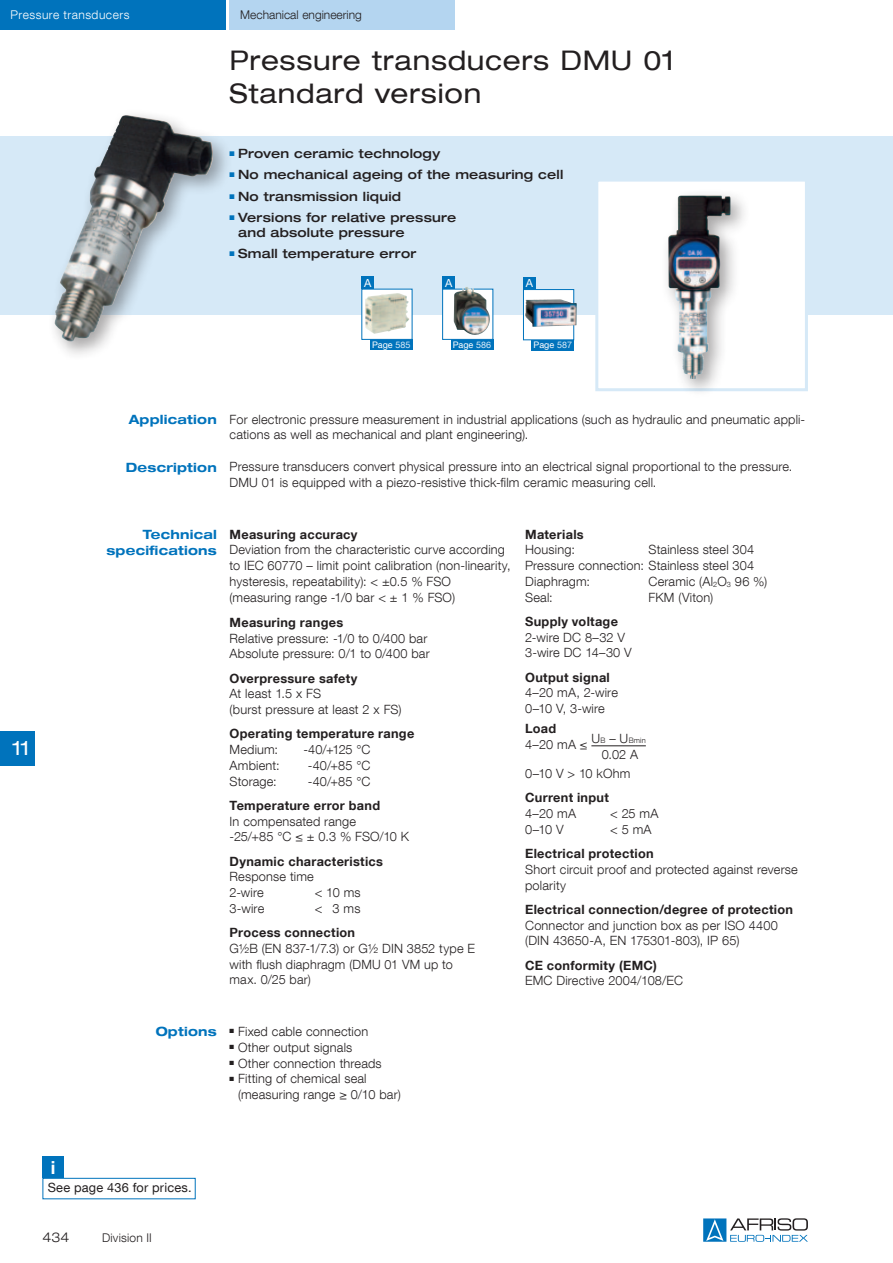
<style>
.page{position:relative;width:893px;height:1263px;background:#fff}
.page>*{position:absolute;margin:0;border:0;box-sizing:border-box;transform-origin:0 0}
.t1{font:expanded 27px/33px "Helvetica Neue LT Com";letter-spacing:.03em;color:#231f20}
.t2{font:expanded 19.5px "Helvetica Neue LT Com";color:#fff}
.t3{font:700 18px "Helvetica Neue LT Com";color:#fff}
.t4{font:300 expanded 13.5px "Helvetica Neue LT Com";color:#231f20}
.t5{font:300 12.75px/15.8px "Helvetica Neue LT Com";letter-spacing:.015em;color:#231f20}
.t6{font:700 12.75px "Helvetica Neue LT Com";letter-spacing:.02em;color:#231f20}
.t7{font:500 expanded 12.75px/15px "Helvetica Neue LT Com";letter-spacing:.015em;color:#231f20}
.t8{font:700 expanded 12.75px/16.5px "Helvetica Neue LT Com";letter-spacing:.015em;color:#0073bc;text-align:right}
.t9{font:12.75px "Helvetica Neue LT Com";letter-spacing:.015em;color:#231f20}
.t10{font:300 12px "Helvetica Neue LT Com";color:#231f20}
.t11{font:300 12px "Helvetica Neue LT Com";letter-spacing:.04em;color:#fff}
.t12{font:11.1px "Helvetica Neue LT Com";color:#fff}
.t13{font:9px "Helvetica Neue LT Com";color:#fff}
.t14{font:300 7.5px "Helvetica Neue LT Com";color:#231f20}
.s1{color:#d6e9f7}
.s2{font-size:12.75px}
</style>
<div class="page">
<div style="left:0;top:136px;width:893px;height:179px;background:#d6e9f7"></div>
<div style="left:0;top:0;width:225px;height:30px;background:#0073bc"></div>
<div style="left:230px;top:0;width:225px;height:30px;background:#b4d5f0"></div>
<svg style="left:703px;top:1218px;width:105px;height:24px"></svg>
<div style="left:46px;top:106px;width:185px;height:253px;background:#231f20;opacity:.4"></div>
<img style="left:55px;top:115px;width:158px;height:227px">
<hr style="left:591px;top:745px;width:55px;height:1px;background:#231f20">
<div style="left:595px;top:179px;width:213px;height:212px;background:#fff;border:3px solid #d6e9f7"></div>
<div style="left:660px;top:187px;width:90px;height:211px;background:#231f20;opacity:.4"></div>
<img style="left:668px;top:196px;width:62px;height:183px">
<div style="left:43px;top:1178px;width:153px;height:21px;border:1px solid #0073bc"></div>
<div style="left:43px;top:1157px;width:21px;height:21px;background:#0073bc"></div>
<div style="left:451px;top:339px;width:42px;height:11px;background:#0073bc"></div>
<div style="left:442px;top:276px;width:13px;height:13px;background:#0073bc"></div>
<div style="left:442px;top:289px;width:51px;height:51px;background:#fff;border:1px solid #0073bc"></div>
<img style="left:454px;top:287px;width:36px;height:48px">
<div style="left:532px;top:340px;width:42px;height:10px;background:#0073bc"></div>
<div style="left:523px;top:277px;width:13px;height:13px;background:#0073bc"></div>
<div style="left:523px;top:289px;width:51px;height:51px;background:#fff;border:1px solid #0073bc"></div>
<img style="left:525px;top:299px;width:52px;height:28px">
<div style="left:370px;top:339px;width:42px;height:11px;background:#0073bc"></div>
<div style="left:361px;top:276px;width:13px;height:13px;background:#0073bc"></div>
<div style="left:361px;top:289px;width:51px;height:51px;background:linear-gradient(to right,#fff,#fff)"></div>
<img style="left:365px;top:293px;width:44px;height:41px">
<div style="left:0;top:731px;width:34px;height:34px;background:#0073bc"></div>
<p class="t11" style="left:11px;top:7px;width:120px">Pressure transducers</p>
<p class="t10" style="left:240px;top:7px;width:123px">Mechanical engineering</p>
<h1 class="t1" style="left:230px;top:43px;width:446px">Pressure transducers DMU 01<br>Standard version</h1>
<p class="t7" style="left:230px;top:145px;width:212px"><sup>■</sup> Proven ceramic technology</p>
<p class="t7" style="left:230px;top:167px;width:335px"><sup>■</sup> No mechanical ageing of the measuring cell</p>
<p class="t7" style="left:230px;top:188px;width:173px"><sup>■</sup> No transmission liquid</p>
<p class="t7" style="left:238px;top:210px;width:220px;text-indent:-9px"><sup>■</sup> Versions for relative pressure and absolute pressure</p>
<p class="t7" style="left:230px;top:246px;width:188px"><sup>■</sup> Small temperature error</p>
<p class="t12" style="left:364px;top:276px;width:9px">A</p>
<p class="t13" style="left:372px;top:339px;width:40px">Page <span class="s1">585</span></p>
<p class="t12" style="left:445px;top:276px;width:9px">A</p>
<p class="t13" style="left:453px;top:339px;width:40px">Page <span class="s1">586</span></p>
<p class="t12" style="left:526px;top:276px;width:9px">A</p>
<p class="t13" style="left:534px;top:340px;width:40px">Page <span class="s1">587</span></p>
<h2 class="t2" style="left:13px;top:736px;width:18px">11</h2>
<p class="t8" style="left:129px;top:410px;width:90px">Application</p>
<p class="t8" style="left:126px;top:458px;width:92px">Description</p>
<p class="t5" style="left:230px;top:411px;width:577px">For electronic pressure measurement in industrial applications (such as hydraulic and pneumatic appli&shy;cations as well as mechanical and plant engineering).</p>
<p class="t5" style="left:230px;top:458px;width:564px">Pressure transducers convert physical pressure into an electrical signal proportional to the pressure.<br>DMU 01 is equipped with a piezo-resistive thick-film ceramic measuring cell.</p>
<p class="t8" style="left:106px;top:525px;width:112px">Technical specifications</p>
<p class="t6" style="left:230px;top:526px;width:129px">Measuring accuracy</p>
<p class="t5" style="left:230px;top:542px;width:282px">Deviation from the characteristic curve according to IEC 60770 – limit point calibration (non-linearity, hysteresis, repeatability): &lt; ±0.5 % FSO (measuring range -1/0 bar &lt; ± 1 % FSO)</p>
<p class="t6" style="left:230px;top:614px;width:115px">Measuring ranges</p>
<p class="t5" style="left:230px;top:630px;width:202px">Relative pressure: -1/0 to 0/400 bar<br>Absolute pressure: 0/1 to 0/400 bar</p>
<p class="t6" style="left:230px;top:670px;width:129px">Overpressure safety</p>
<p class="t5" style="left:230px;top:686px;width:173px">At least 1.5 x FS<br>(burst pressure at least 2 x FS)</p>
<p class="t6" style="left:230px;top:726px;width:186px">Operating temperature range</p>
<p class="t5" style="left:230px;top:741px;width:50px">Medium:</p>
<p class="t5" style="left:303px;top:741px;width:69px">-40/+125 °C</p>
<p class="t5" style="left:230px;top:757px;width:52px">Ambient:</p>
<p class="t5" style="left:308px;top:757px;width:64px">-40/+85 °C</p>
<p class="t5" style="left:230px;top:773px;width:49px">Storage:</p>
<p class="t5" style="left:308px;top:773px;width:64px">-40/+85 °C</p>
<p class="t6" style="left:230px;top:797px;width:152px">Temperature error band</p>
<p class="t5" style="left:230px;top:813px;width:181px">In compensated range<br>-25/+85 °C ≤ ± 0.3 % FSO/10 K</p>
<p class="t6" style="left:230px;top:853px;width:155px">Dynamic characteristics</p>
<p class="t5" style="left:230px;top:869px;width:86px">Response time<br>2-wire</p>
<p class="t5" style="left:315px;top:884px;width:47px">&lt; 10 ms</p>
<p class="t5" style="left:230px;top:900px;width:36px">3-wire</p>
<p class="t5" style="left:315px;top:900px;width:47px">&lt; 3 ms</p>
<p class="t6" style="left:230px;top:924px;width:127px">Process connection</p>
<p class="t5" style="left:230px;top:940px;width:247px">G½B (EN 837-1/7.3) or G½ DIN 3852 type E with flush diaphragm (DMU 01 VM up to max. 0/25 bar)</p>
<p class="t8" style="left:156px;top:1023px;width:63px">Options</p>
<p class="t5" style="left:230px;top:1023px;width:140px">■ Fixed cable connection</p>
<p class="t5" style="left:230px;top:1039px;width:124px">■ Other output signals</p>
<p class="t5" style="left:230px;top:1055px;width:154px">■ Other connection threads</p>
<p class="t5" style="left:238px;top:1071px;width:164px;text-indent:-9px">■ Fitting of chemical seal (measuring range ≥ 0/10 bar)</p>
<p class="t6" style="left:525px;top:526px;width:60px">Materials</p>
<p class="t5" style="left:525px;top:542px;width:51px">Housing:</p>
<p class="t5" style="left:525px;top:542px;width:231px;text-align:justify;text-indent:123px">Stainless steel 304<br>Pressure connection: Stainless steel 304<br>Diaphragm:</p>
<p class="t5" style="left:648px;top:573px;width:120px">Ceramic (Al<sub>2</sub>O<sub>3</sub> 96 %)</p>
<p class="t5" style="left:525px;top:589px;width:29px">Seal:</p>
<p class="t5" style="left:648px;top:589px;width:66px">FKM (Viton)</p>
<p class="t6" style="left:525px;top:613px;width:94px">Supply voltage</p>
<p class="t5" style="left:525px;top:629px;width:108px">2-wire DC 8–32 V<br>3-wire DC 14–30 V</p>
<p class="t6" style="left:525px;top:669px;width:86px">Output signal</p>
<p class="t5" style="left:525px;top:685px;width:94px">4–20 mA, 2-wire<br>0–10 V, 3-wire</p>
<p class="t6" style="left:525px;top:720px;width:33px">Load</p>
<p class="t5" style="left:525px;top:736px;width:64px">4–20 mA ≤</p>
<p class="t14" style="left:591px;top:735px;width:56px"><span class="s2">U</span>B <span class="s2">– U</span>Bmin</p>
<p class="t5" style="left:525px;top:744px;width:115px;line-height:19.5px;text-indent:77px">0.02 A<br>0–10 V &gt; 10 kOhm</p>
<p class="t6" style="left:525px;top:790px;width:85px">Current input</p>
<p class="t5" style="left:525px;top:805px;width:52px">4–20 mA</p>
<p class="t5" style="left:610px;top:805px;width:50px">&lt; 25 mA</p>
<p class="t5" style="left:525px;top:821px;width:40px">0–10 V</p>
<p class="t5" style="left:610px;top:821px;width:43px">&lt; 5 mA</p>
<p class="t6" style="left:525px;top:845px;width:130px">Electrical protection</p>
<p class="t5" style="left:525px;top:861px;width:274px">Short circuit proof and protected against reverse polarity</p>
<p class="t6" style="left:525px;top:901px;width:269px">Electrical connection/degree of protection</p>
<p class="t5" style="left:525px;top:917px;width:254px">Connector and junction box as per ISO 4400 (DIN 43650-A, EN 175301-803), IP 65)</p>
<p class="t6" style="left:525px;top:957px;width:133px">CE conformity (EMC)</p>
<p class="t5" style="left:525px;top:973px;width:159px">EMC Directive 2004/108/EC</p>
<h3 class="t3" style="left:51px;top:1156px;width:6px">i</h3>
<p class="t9" style="left:48px;top:1180px;width:145px">See page 436 for prices.</p>
<p class="t4" style="left:43px;top:1228px;width:29px">434</p>
<p class="t10" style="left:102px;top:1230px;width:51px">Division II</p>
</div>
